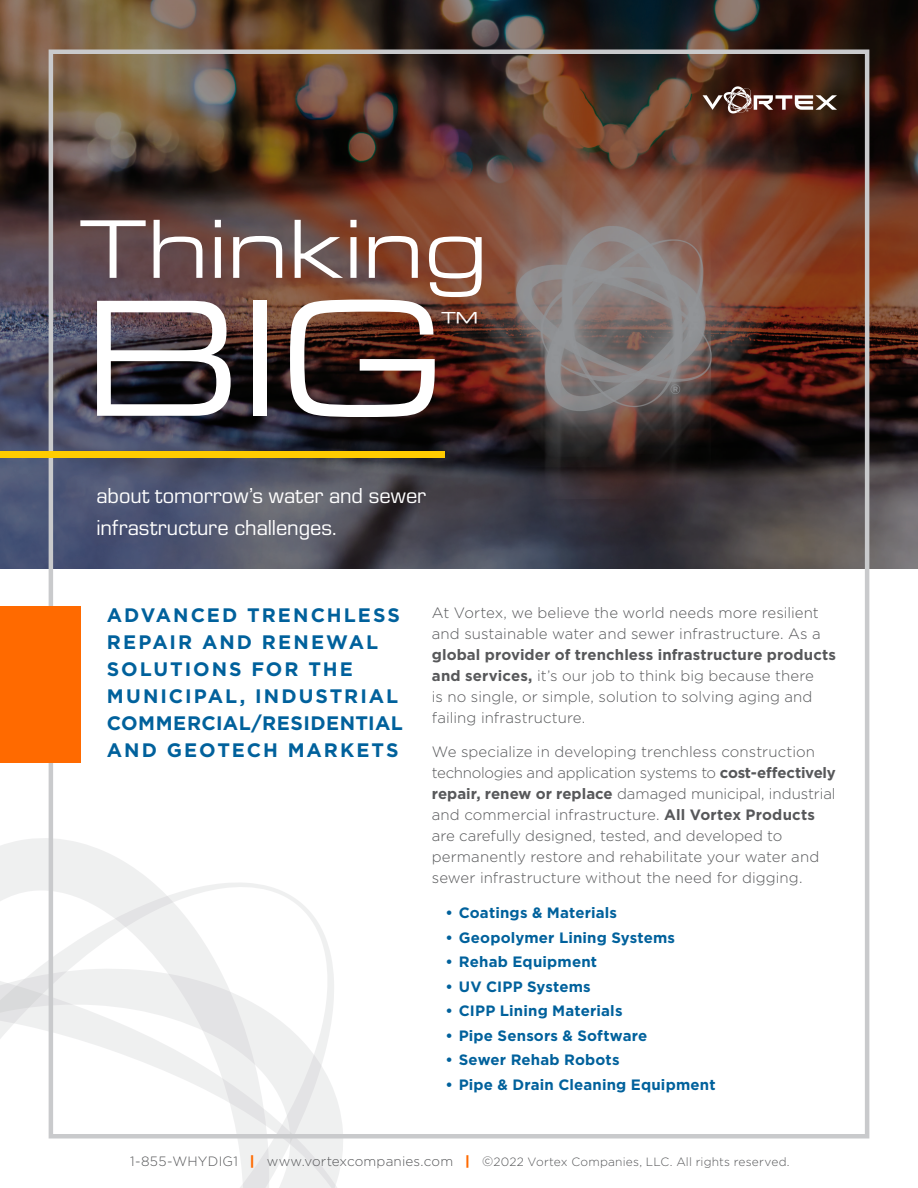
<style>
.page{position:relative;width:918px;height:1188px;background:#fff}
.page>*{position:absolute;margin:0;border:0;box-sizing:border-box;transform-origin:0 0}
.t1{font:172.35px "Eurostile Ext";color:#fff}
.t2{font:86.25px "Eurostile Ext";letter-spacing:-.015em;color:#fff}
.t3{font:30px "Eurostile Ext";color:#fff}
.t4{font:22.5px/31.5px "Eurostile";color:#fff}
.t5{font:700 19.5px/27px "Gotham";letter-spacing:.1em;color:#00619c}
.t6{font:300 15px/21px "Gotham";color:#57585a}
.t7{font:700 15px "Gotham";letter-spacing:.01em;color:#00619c}
.t8{font:300 12px "Gotham";letter-spacing:.015em;color:#57585a}
.s1{font-weight:700}
.s2{font-size:13.5px}
.s3{font-weight:900;font-size:13.5px;color:#ff6a00}
</style>
<div class="page">
<svg style="left:0;top:838px;width:46px;height:131px"></svg>
<svg style="left:0;top:969px;width:343px;height:219px"></svg>
<img style="left:0;top:0;width:918px;height:568px">
<img style="left:46px;top:47px;width:826px;height:1094px">
<div style="left:0;top:606px;width:81px;height:156px;background:#ff6a00"></div>
<div style="left:0;top:451px;width:445px;height:7px;background:#fc0"></div>
<p class="t2" style="left:81px;top:188px;width:409px">Thinking</p>
<p class="t1" style="left:81px;top:237px;width:367px">BIG</p>
<p class="t3" style="left:442px;top:301px;width:38px">™</p>
<p class="t4" style="left:97px;top:479px;width:331px">about tomorrow’s water and sewer infrastructure challenges.</p>
<p class="t5" style="left:107px;top:601px;width:298px">ADVANCED TRENCHLESS<br>REPAIR AND RENEWAL<br>SOLUTIONS FOR THE<br>MUNICIPAL, INDUSTRIAL<br>COMMERCIAL/RESIDENTIAL<br>AND GEOTECH MARKETS</p>
<p class="t6" style="left:432px;top:602px;width:406px">At Vortex, we believe the world needs more resilient and sustainable water and sewer infrastructure. As a <span class="s1">global provider of trenchless infrastructure products and services,</span> it’s our job to think big because there<br>is no single, or simple, solution to solving aging and failing infrastructure.</p>
<p class="t6" style="left:432px;top:742px;width:405px">We specialize in developing trenchless construction technologies and application systems to <span class="s1">cost-effectively repair, renew or replace</span> damaged municipal, industrial and commercial infrastructure. <span class="s1">All Vortex Products </span>are carefully designed, tested, and developed to permanently restore and rehabilitate your water and sewer infrastructure without the need for digging.</p>
<p class="t7" style="left:445px;top:903px;width:173px">• Coatings &amp; Materials</p>
<p class="t7" style="left:445px;top:927px;width:231px">• Geopolymer Lining Systems</p>
<p class="t7" style="left:445px;top:952px;width:153px">• Rehab Equipment</p>
<p class="t7" style="left:445px;top:976px;width:147px">• UV CIPP Systems</p>
<p class="t7" style="left:445px;top:1001px;width:179px">• CIPP Lining Materials</p>
<p class="t7" style="left:445px;top:1025px;width:204px">• Pipe Sensors &amp; Software</p>
<p class="t7" style="left:445px;top:1050px;width:176px">• Sewer Rehab Robots</p>
<p class="t7" style="left:445px;top:1074px;width:272px">• Pipe &amp; Drain Cleaning Equipment</p>
<p class="t8" style="left:130px;top:1156px;width:661px"><span class="s2">1-855-WHYDIG1</span> <span class="s3">|</span> <span class="s2">www.vortexcompanies.com</span> <span class="s3">|</span> <span class="s2">©</span>2022 Vortex Companies, LLC. All rights reserved.</p>
</div>
